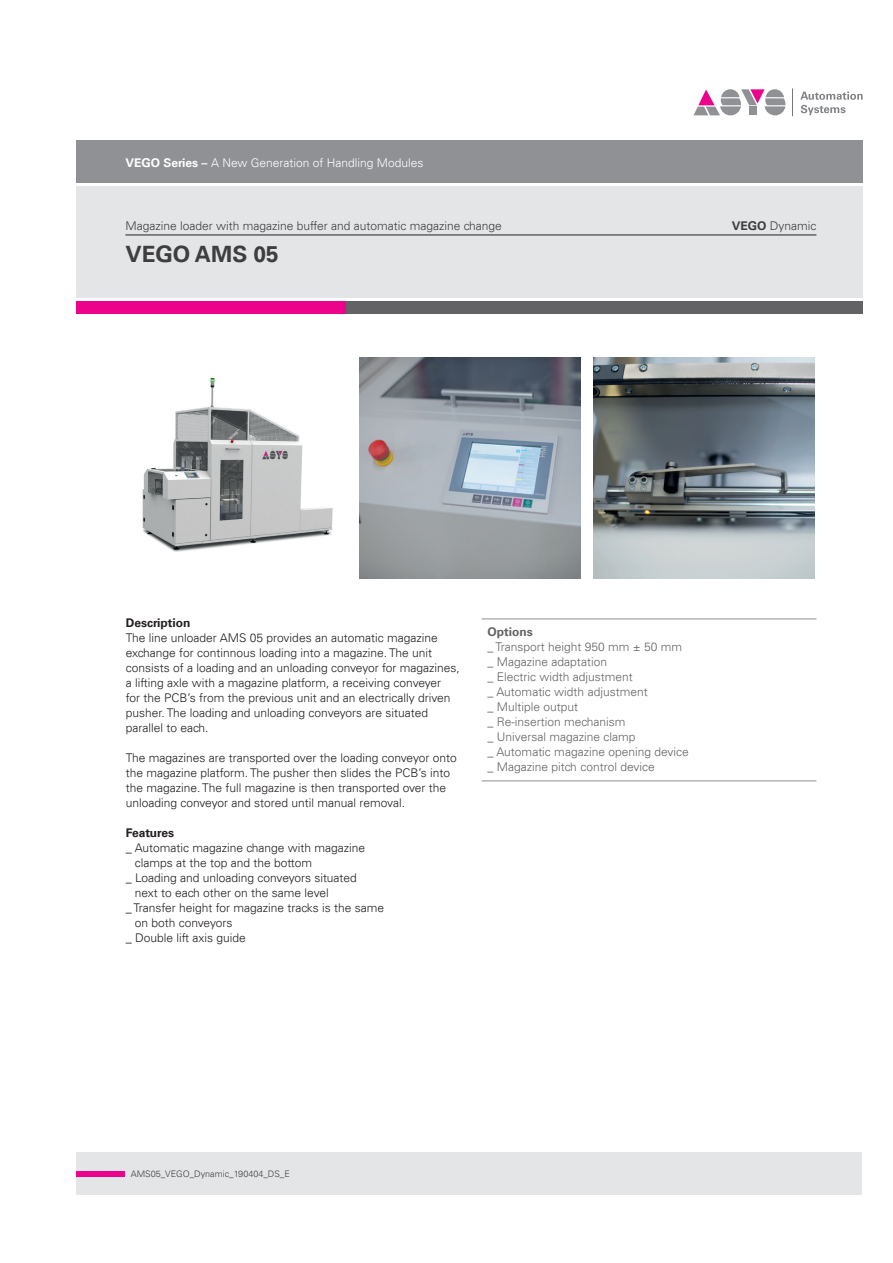
<style>
.page{position:relative;width:893px;height:1263px;background:#fff}
.page>*{position:absolute;margin:0;border:0;box-sizing:border-box;transform-origin:0 0}
.t1{font:700 22.5px "Univers";color:#3e3e3f}
.t2{font:300 12px/15px "Univers LT";color:#231f20}
.t3{font:300 12px/15px "Univers LT";color:#636366}
.t4{font:300 12px "Univers LT";color:#3e3e3f}
.t5{font:300 12px "Univers LT";color:#fff}
.t6{font:700 12px "Univers";color:#231f20}
.t7{font:700 12px "Univers";color:#636366}
.t8{font:300 9px "Univers LT";color:#3e3e3f}
.s1{font-family:"Univers";font-weight:700}
</style>
<div class="page">
<div style="left:77px;top:186px;width:786px;height:112px;background:#e4e5e7"></div>
<div style="left:77px;top:1152px;width:785px;height:43px;background:#e4e5e7"></div>
<div style="left:77px;top:140px;width:786px;height:43px;background:#8f9194"></div>
<div style="left:77px;top:1171px;width:48px;height:5px;background:#ed028c"></div>
<div style="left:77px;top:301px;width:270px;height:13px;background:#ed028c"></div>
<div style="left:347px;top:301px;width:516px;height:13px;background:#636366"></div>
<hr style="left:125px;top:235px;width:691px;height:1px;background:#231f20">
<svg style="left:694px;top:89px;width:92px;height:26px"></svg>
<svg style="left:792px;top:88px;width:1px;height:28px"></svg>
<svg style="left:800px;top:92px;width:63px;height:23px"></svg>
<hr style="left:482px;top:619px;width:334px;height:1px;background:#8f9194">
<hr style="left:482px;top:781px;width:334px;height:1px;background:#8f9194">
<img style="left:359px;top:357px;width:221px;height:221px">
<img style="left:593px;top:357px;width:221px;height:221px">
<img style="left:142px;top:377px;width:191px;height:175px">
<p class="t5" style="left:125px;top:155px;width:300px"><span class="s1">VEGO Series –</span> A New Generation of Handling Modules</p>
<p class="t4" style="left:125px;top:218px;width:378px">Magazine loader with magazine buffer and automatic magazine change</p>
<h1 class="t1" style="left:125px;top:241px;width:155px">VEGO AMS 05</h1>
<p class="t4" style="left:732px;top:218px;width:86px"><span class="s1">VEGO</span> Dynamic</p>
<p class="t6" style="left:126px;top:616px;width:66px">Description</p>
<p class="t2" style="left:126px;top:631px;width:336px">The line unloader AMS 05 provides an automatic magazine exchange for continnous loading into a magazine. The unit consists of a loading and an unloading conveyor for magazines, a lifting axle with a magazine platform, a receiving conveyer<br>for the PCB’s from the previous unit and an electrically driven pusher. The loading and unloading conveyors are situated parallel to each.</p>
<p class="t2" style="left:126px;top:751px;width:333px">The magazines are transported over the loading conveyor onto the magazine platform. The pusher then slides the PCB’s into the magazine. The full magazine is then transported over the unloading conveyor and stored until manual removal.</p>
<p class="t6" style="left:126px;top:826px;width:50px">Features</p>
<p class="t2" style="left:126px;top:841px;width:241px">_ Automatic magazine change with magazine</p>
<p class="t2" style="left:135px;top:856px;width:179px">clamps at the top and the bottom</p>
<p class="t2" style="left:126px;top:871px;width:233px">_ Loading and unloading conveyors situated</p>
<p class="t2" style="left:135px;top:886px;width:196px">next to each other on the same level</p>
<p class="t2" style="left:126px;top:901px;width:260px">_ Transfer height for magazine tracks is the same</p>
<p class="t2" style="left:135px;top:916px;width:99px">on both conveyors</p>
<p class="t2" style="left:126px;top:931px;width:122px">_ Double lift axis guide</p>
<p class="t7" style="left:488px;top:625px;width:47px">Options</p>
<p class="t3" style="left:488px;top:639px;width:203px">_ Transport height 950 mm ± 50 mm _ Magazine adaptation<br>_ Electric width adjustment<br>_ Automatic width adjustment<br>_ Multiple output<br>_ Re-insertion mechanism<br>_ Universal magazine clamp<br>_ Automatic magazine opening device _ Magazine pitch control device</p>
<p class="t8" style="left:131px;top:1168px;width:161px">AMS05_VEGO_Dynamic_190404_DS_E</p>
</div>
